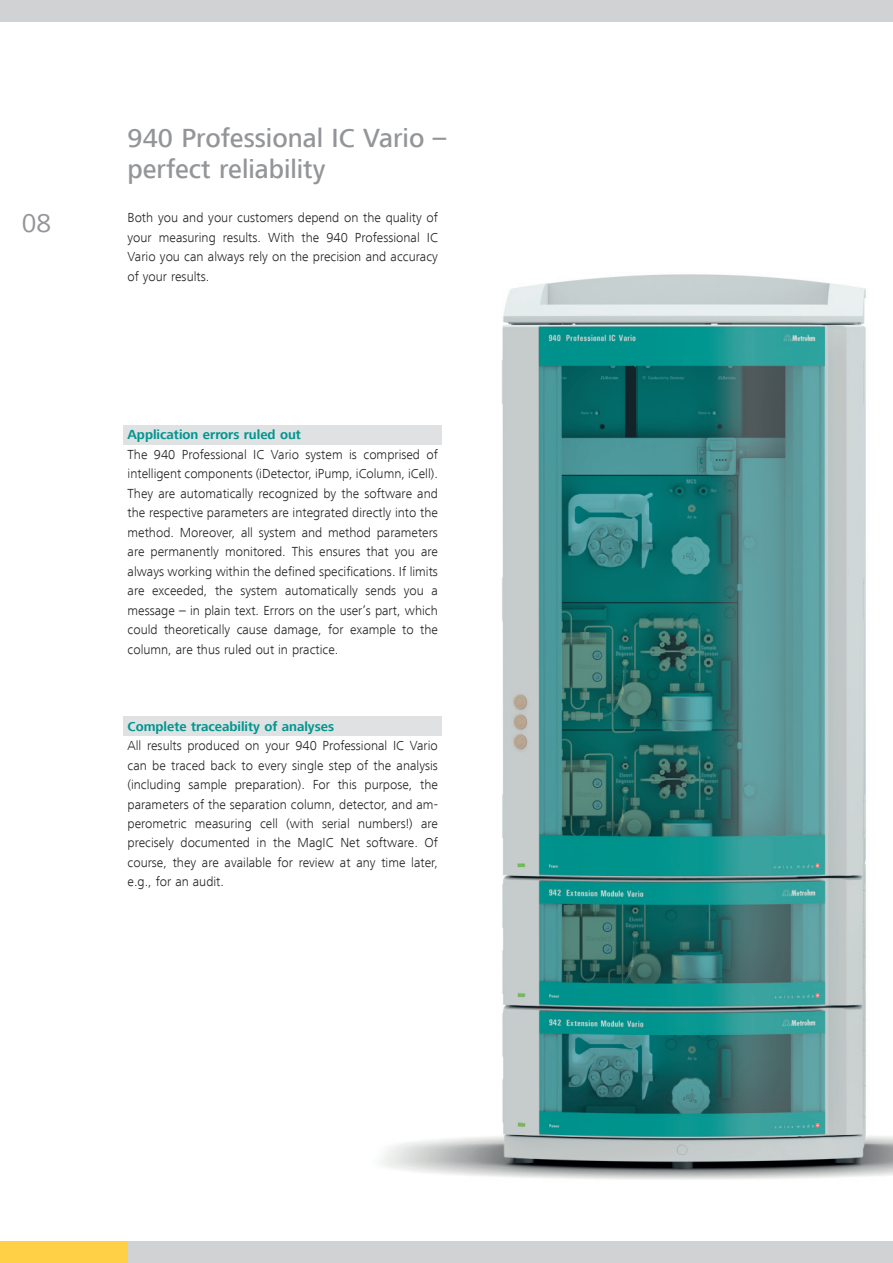
<style>
.page{position:relative;width:893px;height:1263px;background:#fff}
.page>*{position:absolute;margin:0;border:0;box-sizing:border-box;transform-origin:0 0}
.t1{font:500 27px/30.8px "Frutiger Next LT";color:#939598}
.t2{font:27px "Frutiger Next LT";color:#939598}
.t3{font:300 13.5px/19.5px "Frutiger Next LT";color:#231f20;text-align:justify}
.t4{font:700 13.5px "Frutiger Next LT";color:#00968f}
</style>
<div class="page">
<img style="left:382px;top:274px;width:511px;height:906px">
<div style="left:0;top:1242px;width:893px;height:21px;background:#d1d2d4"></div>
<div style="left:0;top:0;width:893px;height:21px;background:#d1d2d4"></div>
<div style="left:123px;top:716px;width:319px;height:20px;background:#e0e1e3"></div>
<div style="left:123px;top:425px;width:319px;height:20px;background:#e0e1e3"></div>
<div style="left:0;top:1242px;width:128px;height:21px;background:#ffcf45"></div>
<h1 class="t2" style="left:22px;top:208px;width:31px">08</h1>
<h1 class="t1" style="left:128px;top:123px;width:320px">940 Professional IC Vario – perfect reliability</h1>
<p class="t3" style="left:128px;top:208px;width:312px">Both you and your customers depend on the quality of your measuring results. With the 940 Professional IC Vario you can always rely on the precision and accuracy of your results.</p>
<p class="t4" style="left:128px;top:427px;width:175px">Application errors ruled out</p>
<p class="t3" style="left:128px;top:444px;width:312px">The 940 Professional IC Vario system is comprised of intelligent components (iDetector, iPump, iColumn, iCell).<br>They are automatically recognized by the software and the respective parameters are integrated directly into the method. Moreover, all system and method parameters are permanently monitored. This ensures that you are always working within the defined specifications. If limits are exceeded, the system automatically sends you a message – in plain text. Errors on the user’s part, which could theoretically cause damage, for example to the column, are thus ruled out in practice.</p>
<p class="t4" style="left:128px;top:718px;width:208px">Complete traceability of analyses</p>
<p class="t3" style="left:128px;top:736px;width:312px">All results produced on your 940 Professional IC Vario can be traced back to every single step of the analysis (including sample preparation). For this purpose, the parameters of the separation column, detector, and am&shy;perometric measuring cell (with serial numbers!) are precisely documented in the MagIC Net software. Of course, they are available for review at any time later, e.g., for an audit.</p>
</div>
